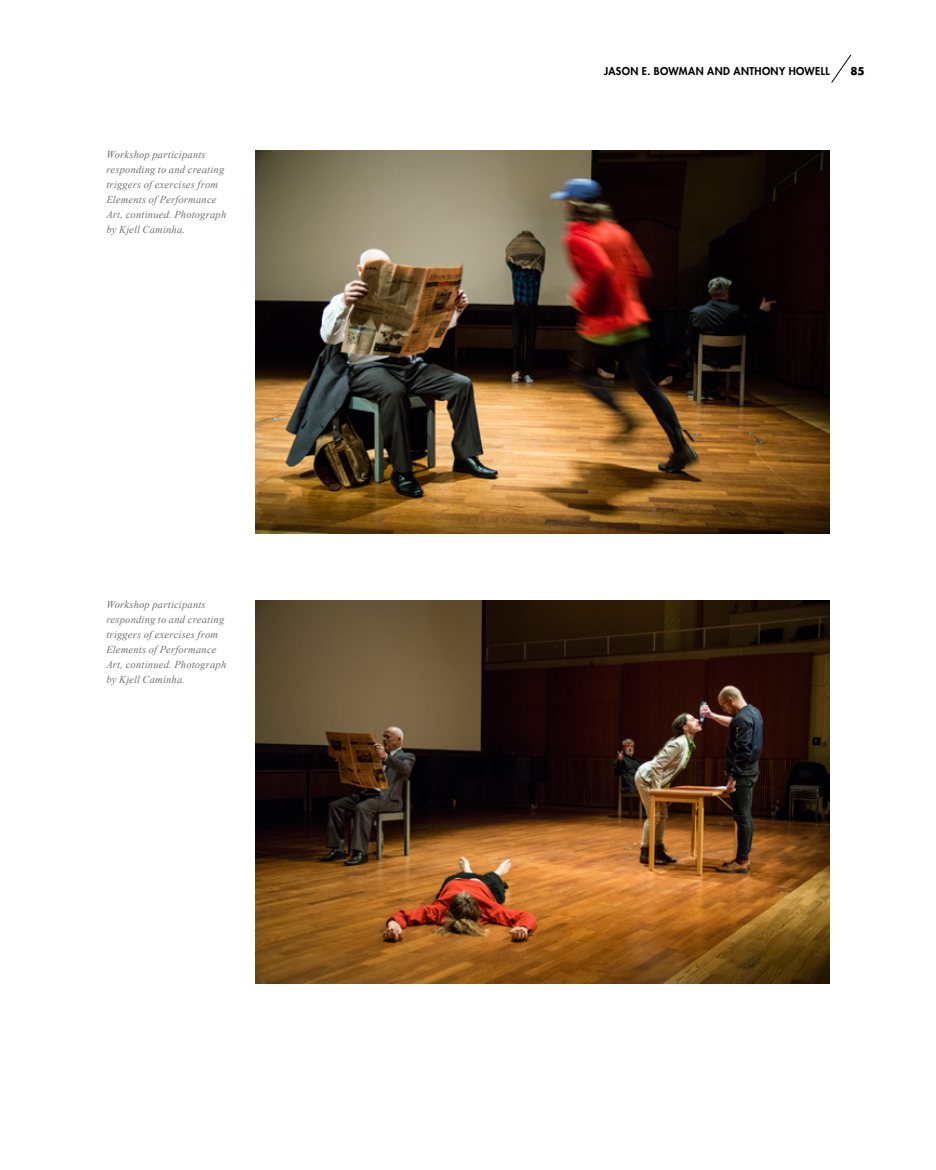
<style>
.page{position:relative;width:936px;height:1170px;background:#fff}
.page>*{position:absolute;margin:0;border:0;box-sizing:border-box;transform-origin:0 0}
.t1{font:italic 10.5px/15px "Times New Roman";letter-spacing:.02em;color:#706f6f}
.t2{font:800 10.5px "Futura Std";letter-spacing:.035em;color:#000}
.t3{font:700 10.5px "Futura Std";color:#000}
</style>
<div class="page">
<svg style="left:831px;top:54px;width:20px;height:29px"></svg>
<img style="left:255px;top:151px;width:574px;height:382px">
<img style="left:255px;top:600px;width:574px;height:382px">
<p class="t1" style="left:106px;top:147px;width:121px">Workshop participants responding to and creating triggers of exercises from<br>Elements of Performance<br>Art, continued. Photograph by Kjell Caminha.</p>
<p class="t1" style="left:106px;top:596px;width:121px">Workshop participants responding to and creating triggers of exercises from<br>Elements of Performance<br>Art, continued. Photograph by Kjell Caminha.</p>
<p class="t2" style="left:604px;top:65px;width:227px">JASON E. BOWMAN AND ANTHONY HOWELL</p>
<p class="t3" style="left:850px;top:64px;width:16px">85</p>
</div>
